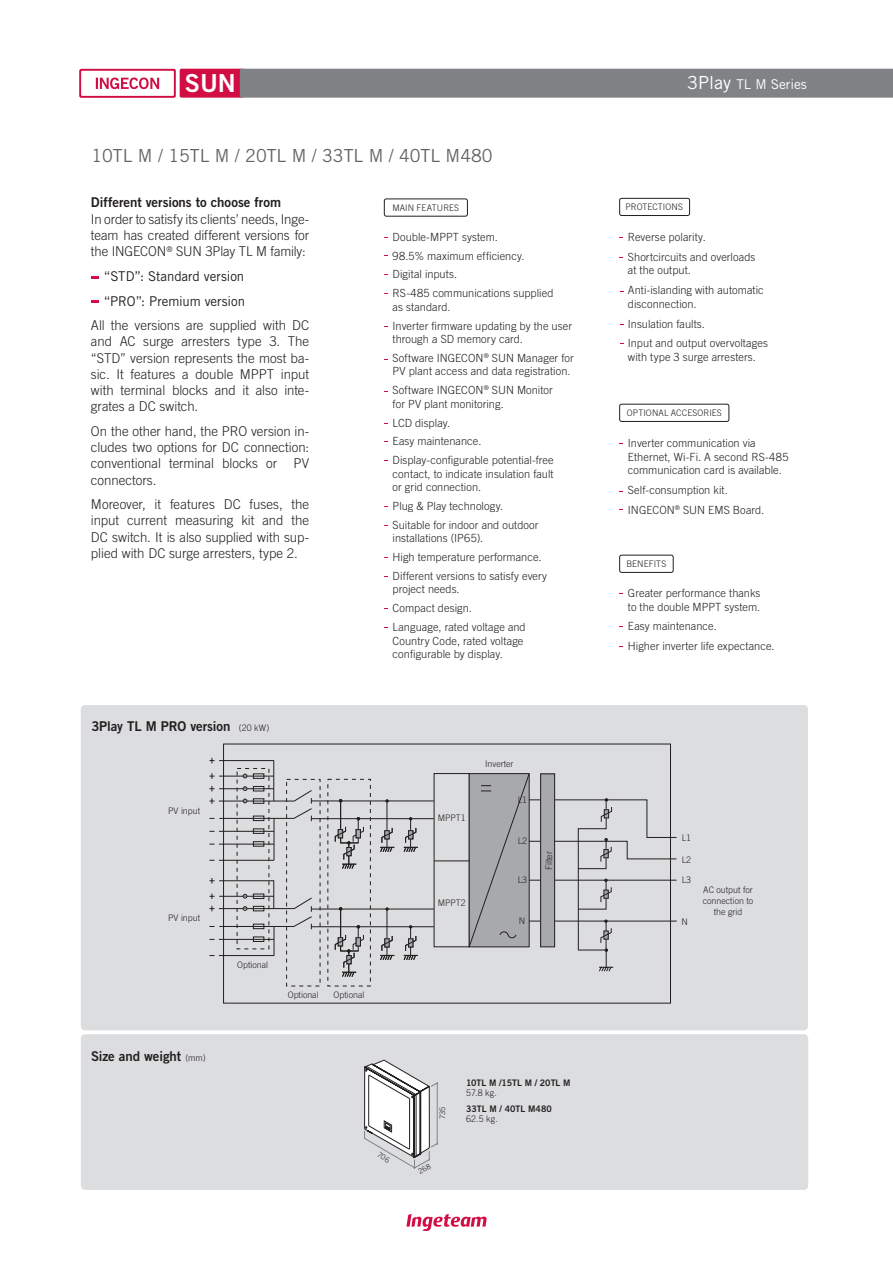
<style>
.page{position:relative;width:893px;height:1263px;background:#fff}
.page>*{position:absolute;margin:0;border:0;box-sizing:border-box;transform-origin:0 0}
.t1{font:24.9px "Trade Gothic LT Std Bd 2";color:#fff}
.t2{font:18px "Trade Gothic LT Std";color:#636366}
.TextoGeneral_justifi{font:300 13.5px/16.2px "Trade Gothic LT Std";letter-spacing:-.005em;color:#231f20;text-align:justify}
.TextoGeneral_justifi-2{font:13.5px "Trade Gothic LT Std";letter-spacing:-.005em;color:#231f20}
.TextoGeneral_justifi-3{font:13.5px "Trade Gothic LT Std Bd 2";color:#231f20}
.texto_general_izquie{font:13.5px "Trade Gothic LT Std Bd 2";letter-spacing:-.01em;color:#231f20}
.texto_general{font:13.5px "Trade Gothic LT Std Bd 2";letter-spacing:-.005em;color:#231f20}
.t3{font:13.5px "Trade Gothic LT Std";color:#fff}
.protecciones_accesor{font:300 11.25px/13.5px "Trade Gothic LT Std";letter-spacing:.005em;color:#231f20}
.esquema_electrico{font:300 9px/10.8px "Trade Gothic LT Std";color:#231f20;text-align:center}
.Nuevo_texto_columnas{font:300 9px "Trade Gothic LT Std";letter-spacing:.01em;color:#231f20}
.texto_general-2{font:9px "Trade Gothic LT Std Bd 2";letter-spacing:.005em;color:#231f20}
.texto_general-3{font:300 9px "Trade Gothic LT Std";letter-spacing:.03em;color:#231f20}
.texto_general-4{font:300 7.5px "Trade Gothic LT Std";color:#231f20}
.s1{font-size:18px}
.s2{font-family:"Trade Gothic LT Std";font-weight:300;font-size:9px}
</style>
<div class="page">
<svg style="left:79px;top:69px;width:97px;height:29px"></svg>
<div style="left:81px;top:71px;width:93px;height:25px;background:#fff"></div>
<svg style="left:96px;top:78px;width:63px;height:11px"></svg>
<svg style="left:180px;top:69px;width:713px;height:29px;background:#887981"></svg>
<div style="left:81px;top:705px;width:727px;height:325px;background:#dcdddf;border-radius:4px"></div>
<div style="left:81px;top:1034px;width:727px;height:156px;background:#dcdddf;border-radius:4px"></div>
<svg style="left:91px;top:276px;width:7px;height:2px"></svg>
<svg style="left:91px;top:301px;width:7px;height:2px"></svg>
<div style="left:384px;top:199px;width:84px;height:17px;border:1px solid #231f20;border-radius:2px"></div>
<div style="left:619px;top:404px;width:110px;height:18px;border:1px solid #231f20;border-radius:2px"></div>
<div style="left:619px;top:555px;width:54px;height:18px;border:1px solid #231f20;border-radius:2px"></div>
<div style="left:619px;top:198px;width:71px;height:18px;border:1px solid #231f20;border-radius:2px"></div>
<hr style="left:311px;top:909px;width:123px;height:1px;background:#231f20">
<hr style="left:311px;top:926px;width:123px;height:1px;background:#231f20">
<svg style="left:403px;top:925px;width:15px;height:35px"></svg>
<hr style="left:387px;top:910px;width:1px;height:45px;background:#231f20">
<svg style="left:380px;top:935px;width:14px;height:25px"></svg>
<hr style="left:311px;top:801px;width:123px;height:1px;background:#231f20">
<hr style="left:311px;top:818px;width:123px;height:1px;background:#231f20">
<svg style="left:403px;top:817px;width:15px;height:35px"></svg>
<hr style="left:387px;top:801px;width:1px;height:46px;background:#231f20">
<svg style="left:380px;top:827px;width:14px;height:25px"></svg>
<svg style="left:210px;top:758px;width:111px;height:228px"></svg>
<svg style="left:327px;top:779px;width:44px;height:207px"></svg>
<svg style="left:434px;top:773px;width:243px;height:199px"></svg>
<svg style="left:364px;top:1060px;width:123px;height:171px"></svg>
<p class="t1" style="left:185px;top:68px;width:53px">SUN</p>
<p class="t3" style="left:687px;top:76px;width:121px"><span class="s1">3Play</span> TL M Series</p>
<p class="t2" style="left:91px;top:145px;width:403px">10TL M / 15TL M / 20TL M / 33TL M / 40TL M480</p>
<p class="TextoGeneral_justifi-3" style="left:91px;top:194px;width:192px">Different versions to choose from</p>
<p class="TextoGeneral_justifi" style="left:91px;top:211px;width:220px">In order to satisfy its clients’ needs, Inge&shy;team has created different versions for the INGECON<sup>®</sup> SUN 3Play TL M family:</p>
<p class="TextoGeneral_justifi-2" style="left:104px;top:268px;width:142px">“STD”: Standard version</p>
<p class="TextoGeneral_justifi-2" style="left:104px;top:293px;width:143px">“PRO”: Premium version</p>
<p class="TextoGeneral_justifi" style="left:91px;top:317px;width:220px">All the versions are supplied with DC and AC surge arresters type 3. The “STD” version represents the most ba&shy;sic. It features a double MPPT input with terminal blocks and it also inte&shy;grates a DC switch.</p>
<p class="TextoGeneral_justifi" style="left:91px;top:423px;width:220px">On the other hand, the PRO version in&shy;cludes two options for DC connection: conventional terminal blocks or PV connectors.</p>
<p class="TextoGeneral_justifi" style="left:91px;top:496px;width:220px">Moreover, it features DC fuses, the input current measuring kit and the DC switch. It is also supplied with sup&shy;plied with DC surge arresters, type 2.</p>
<p class="texto_general_izquie" style="left:91px;top:717px;width:179px">3Play TL M PRO version <span class="s2">(20 kW)</span></p>
<p class="Nuevo_texto_columnas" style="left:392px;top:202px;width:68px">MAIN FEATURES</p>
<p class="protecciones_accesor" style="left:393px;top:230px;width:107px">Double-MPPT system.</p>
<p class="protecciones_accesor" style="left:393px;top:249px;width:133px">98.5% maximum efficiency.</p>
<p class="protecciones_accesor" style="left:393px;top:268px;width:66px">Digital inputs.</p>
<p class="protecciones_accesor" style="left:393px;top:286px;width:162px">RS-485 communications supplied as standard.</p>
<p class="protecciones_accesor" style="left:393px;top:319px;width:181px">Inverter firmware updating by the user through a SD memory card.</p>
<p class="protecciones_accesor" style="left:393px;top:351px;width:183px">Software INGECON<sup>®</sup> SUN Manager for<br>PV plant access and data registration.</p>
<p class="protecciones_accesor" style="left:393px;top:383px;width:162px">Software INGECON<sup>®</sup> SUN Monitor for PV plant monitoring.</p>
<p class="protecciones_accesor" style="left:393px;top:416px;width:59px">LCD display.</p>
<p class="protecciones_accesor" style="left:393px;top:434px;width:90px">Easy maintenance.</p>
<p class="protecciones_accesor" style="left:393px;top:453px;width:163px;text-align:justify">Display-configurable potential-free contact, to indicate insulation fault or grid connection.</p>
<p class="protecciones_accesor" style="left:393px;top:499px;width:112px">Plug &amp; Play technology.</p>
<p class="protecciones_accesor" style="left:393px;top:518px;width:147px">Suitable for indoor and outdoor installations (IP65).</p>
<p class="protecciones_accesor" style="left:393px;top:550px;width:151px">High temperature performance.</p>
<p class="protecciones_accesor" style="left:393px;top:569px;width:156px">Different versions to satisfy every project needs.</p>
<p class="protecciones_accesor" style="left:393px;top:601px;width:81px">Compact design.</p>
<p class="protecciones_accesor" style="left:393px;top:620px;width:135px">Language, rated voltage and<br>Country Code, rated voltage configurable by display.</p>
<p class="esquema_electrico" style="left:485px;top:759px;width:30px">Inverter</p>
<p class="Nuevo_texto_columnas" style="left:625px;top:202px;width:59px">PROTECTIONS</p>
<p class="protecciones_accesor" style="left:628px;top:230px;width:79px">Reverse polarity.</p>
<p class="protecciones_accesor" style="left:628px;top:250px;width:129px">Shortcircuits and overloads at the output.</p>
<p class="protecciones_accesor" style="left:628px;top:283px;width:137px">Anti-islanding with automatic disconnection.</p>
<p class="protecciones_accesor" style="left:628px;top:317px;width:79px">Insulation faults.</p>
<p class="protecciones_accesor" style="left:628px;top:336px;width:142px">Input and output overvoltages with type 3 surge arresters.</p>
<p class="Nuevo_texto_columnas" style="left:627px;top:407px;width:96px">OPTIONAL ACCESORIES</p>
<p class="protecciones_accesor" style="left:628px;top:436px;width:162px">Inverter communication via<br>Ethernet, Wi-Fi. A second RS-485 communication card is available.</p>
<p class="protecciones_accesor" style="left:628px;top:483px;width:101px">Self-consumption kit.</p>
<p class="protecciones_accesor" style="left:628px;top:503px;width:138px">INGECON<sup>®</sup> SUN EMS Board.</p>
<p class="Nuevo_texto_columnas" style="left:626px;top:558px;width:41px">BENEFITS</p>
<p class="protecciones_accesor" style="left:628px;top:586px;width:134px">Greater performance thanks to the double MPPT system.</p>
<p class="protecciones_accesor" style="left:628px;top:619px;width:90px">Easy maintenance.</p>
<p class="protecciones_accesor" style="left:628px;top:639px;width:148px">Higher inverter life expectance.</p>
<p class="esquema_electrico" style="left:168px;top:805px;width:33px">PV input</p>
<p class="esquema_electrico" style="left:168px;top:912px;width:33px">PV input</p>
<p class="texto_general" style="left:91px;top:1048px;width:116px">Size and weight <span class="s2">(mm)</span></p>
<p class="esquema_electrico" style="left:237px;top:959px;width:32px">Optional</p>
<p class="esquema_electrico" style="left:288px;top:989px;width:32px">Optional</p>
<p class="esquema_electrico" style="left:334px;top:989px;width:32px">Optional</p>
<p class="esquema_electrico" style="left:438px;top:812px;width:29px">MPPT1</p>
<p class="esquema_electrico" style="left:438px;top:898px;width:29px">MPPT2</p>
<p class="esquema_electrico" style="left:518px;top:794px;width:11px">L1</p>
<p class="esquema_electrico" style="left:518px;top:835px;width:11px">L2</p>
<p class="esquema_electrico" style="left:518px;top:875px;width:11px">L3</p>
<p class="esquema_electrico" style="left:519px;top:915px;width:8px">N</p>
<p class="esquema_electrico" style="left:682px;top:916px;width:8px">N</p>
<p class="esquema_electrico" style="left:682px;top:832px;width:11px">L1</p>
<p class="esquema_electrico" style="left:543px;top:870px;width:20px;rotate:-90deg">Filter</p>
<p class="esquema_electrico" style="left:682px;top:854px;width:11px">L2</p>
<p class="esquema_electrico" style="left:682px;top:875px;width:11px">L3</p>
<p class="esquema_electrico" style="left:703px;top:884px;width:52px">AC output for connection to the grid</p>
<p class="texto_general-4" style="left:438px;top:1119px;width:14px;rotate:-90deg">735</p>
<p class="texto_general-2" style="left:466px;top:1077px;width:106px">10TL M /15TL M / 20TL M</p>
<p class="texto_general-3" style="left:466px;top:1087px;width:32px">57.8 kg.</p>
<p class="texto_general-2" style="left:466px;top:1103px;width:87px">33TL M / 40TL M480</p>
<p class="texto_general-3" style="left:466px;top:1114px;width:33px">62.5 kg.</p>
</div>
